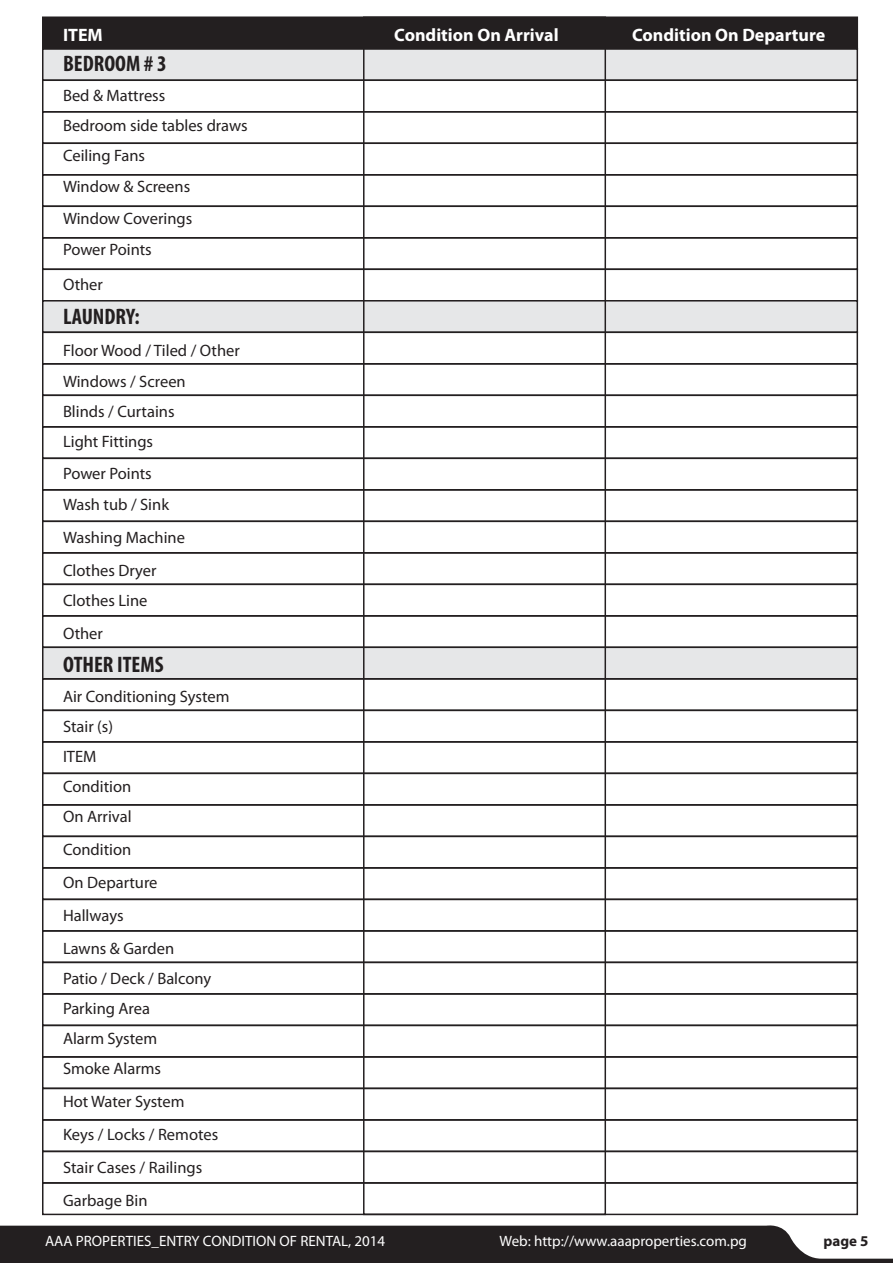
<style>
.page{position:relative;width:893px;height:1263px;background:#fff}
.page>*{position:absolute;margin:0;border:0;box-sizing:border-box;transform-origin:0 0}
.t1{font:700 condensed 22.5px "Myriad Pro";color:#231f20}
.t2{font:700 18px "Myriad Pro";color:#fff}
.t3{font:16.5px/30px "Myriad Pro";color:#231f20}
.t4{font:15px "Myriad Pro";color:#fff}
.t5{font:700 15px "Myriad Pro";color:#231f20}
</style>
<div class="page">
<svg style="left:0;top:1225px;width:893px;height:38px;background:#3b3839"></svg>
<div style="left:42px;top:48px;width:816px;height:33px;background:#e6e7e8;border:2px solid #231f20"></div>
<div style="left:42px;top:16px;width:816px;height:34px;background:#231f20;border:2px solid #231f20"></div>
<div style="left:42px;top:80px;width:816px;height:32px;border:2px solid #231f20"></div>
<div style="left:42px;top:111px;width:816px;height:33px;border:2px solid #231f20"></div>
<div style="left:42px;top:142px;width:816px;height:34px;border:2px solid #231f20"></div>
<div style="left:42px;top:174px;width:816px;height:33px;border:2px solid #231f20"></div>
<div style="left:42px;top:206px;width:816px;height:32px;border:2px solid #231f20"></div>
<div style="left:42px;top:237px;width:816px;height:33px;border:2px solid #231f20"></div>
<div style="left:42px;top:268px;width:816px;height:34px;border:2px solid #231f20"></div>
<div style="left:42px;top:300px;width:816px;height:33px;background:#e6e7e8;border:2px solid #231f20"></div>
<div style="left:42px;top:332px;width:816px;height:32px;border:2px solid #231f20"></div>
<div style="left:42px;top:363px;width:816px;height:33px;border:2px solid #231f20"></div>
<div style="left:42px;top:394px;width:816px;height:34px;border:2px solid #231f20"></div>
<div style="left:42px;top:426px;width:816px;height:33px;border:2px solid #231f20"></div>
<div style="left:42px;top:458px;width:816px;height:32px;border:2px solid #231f20"></div>
<div style="left:42px;top:489px;width:816px;height:33px;border:2px solid #231f20"></div>
<div style="left:42px;top:520px;width:816px;height:34px;border:2px solid #231f20"></div>
<div style="left:42px;top:552px;width:816px;height:33px;border:2px solid #231f20"></div>
<div style="left:42px;top:741px;width:816px;height:33px;border:2px solid #231f20"></div>
<div style="left:42px;top:772px;width:816px;height:34px;border:2px solid #231f20"></div>
<div style="left:42px;top:804px;width:816px;height:33px;border:2px solid #231f20"></div>
<div style="left:42px;top:836px;width:816px;height:32px;border:2px solid #231f20"></div>
<div style="left:42px;top:867px;width:816px;height:33px;border:2px solid #231f20"></div>
<div style="left:42px;top:899px;width:816px;height:33px;border:2px solid #231f20"></div>
<div style="left:42px;top:930px;width:816px;height:33px;border:2px solid #231f20"></div>
<div style="left:42px;top:962px;width:816px;height:33px;border:2px solid #231f20"></div>
<div style="left:42px;top:993px;width:816px;height:33px;border:2px solid #231f20"></div>
<div style="left:42px;top:1025px;width:816px;height:33px;border:2px solid #231f20"></div>
<div style="left:42px;top:1056px;width:816px;height:33px;border:2px solid #231f20"></div>
<div style="left:42px;top:1088px;width:816px;height:33px;border:2px solid #231f20"></div>
<div style="left:42px;top:1119px;width:816px;height:33px;border:2px solid #231f20"></div>
<div style="left:42px;top:1151px;width:816px;height:33px;border:2px solid #231f20"></div>
<div style="left:42px;top:1182px;width:816px;height:33px;border:2px solid #231f20"></div>
<div style="left:42px;top:584px;width:816px;height:32px;border:2px solid #231f20"></div>
<div style="left:42px;top:615px;width:816px;height:33px;border:2px solid #231f20"></div>
<div style="left:42px;top:646px;width:816px;height:34px;background:#e6e7e8;border:2px solid #231f20"></div>
<div style="left:42px;top:678px;width:816px;height:33px;border:2px solid #231f20"></div>
<div style="left:363px;top:16px;width:243px;height:1199px;border:2px solid #231f20"></div>
<p class="t2" style="left:63px;top:23px;width:41px">ITEM</p>
<p class="t2" style="left:394px;top:23px;width:166px">Condition On Arrival</p>
<p class="t2" style="left:632px;top:23px;width:195px">Condition On Departure</p>
<p class="t1" style="left:63px;top:49px;width:105px">BEDROOM # 3</p>
<p class="t3" style="left:63px;top:80px;width:186px">Bed &amp; Mattress<br>Bedroom side tables draws<br>Ceiling Fans</p>
<p class="t3" style="left:63px;top:171px;width:131px;line-height:31.5px">Window &amp; Screens<br>Window Coverings<br>Power Points</p>
<p class="t3" style="left:63px;top:269px;width:41px">Other</p>
<p class="t1" style="left:63px;top:303px;width:78px">LAUNDRY:</p>
<p class="t3" style="left:63px;top:334px;width:178px;line-height:31.5px">Floor Wood / Tiled / Other<br>Windows / Screen</p>
<p class="t3" style="left:63px;top:396px;width:113px">Blinds / Curtains<br>Light Fittings</p>
<p class="t3" style="left:63px;top:457px;width:108px;line-height:31.5px">Power Points<br>Wash tub / Sink</p>
<p class="t3" style="left:63px;top:521px;width:123px;line-height:33px">Washing Machine<br>Clothes Dryer</p>
<p class="t3" style="left:63px;top:584px;width:86px;line-height:33px">Clothes Line<br>Other</p>
<p class="t1" style="left:63px;top:651px;width:102px">OTHER ITEMS</p>
<p class="t3" style="left:63px;top:681px;width:168px">Air Conditioning System<br>Stair (s)<br>ITEM<br>Condition<br>On Arrival</p>
<p class="t3" style="left:63px;top:833px;width:113px;line-height:33px">Condition<br>On Departure<br>Hallways<br>Lawns &amp; Garden</p>
<p class="t3" style="left:63px;top:963px;width:150px">Patio / Deck / Balcony<br>Parking Area<br>Alarm System<br>Smoke Alarms</p>
<p class="t3" style="left:63px;top:1085px;width:157px;line-height:33px">Hot Water System<br>Keys / Locks / Remotes<br>Stair Cases / Railings<br>Garbage Bin</p>
<p class="t4" style="left:45px;top:1232px;width:342px">AAA PROPERTIES_ENTRY CONDITION OF RENTAL, 2014</p>
<p class="t4" style="left:500px;top:1232px;width:249px">Web: http://www.aaaproperties.com.pg</p>
<p class="t5" style="left:824px;top:1231px;width:46px">page 5</p>
</div>
